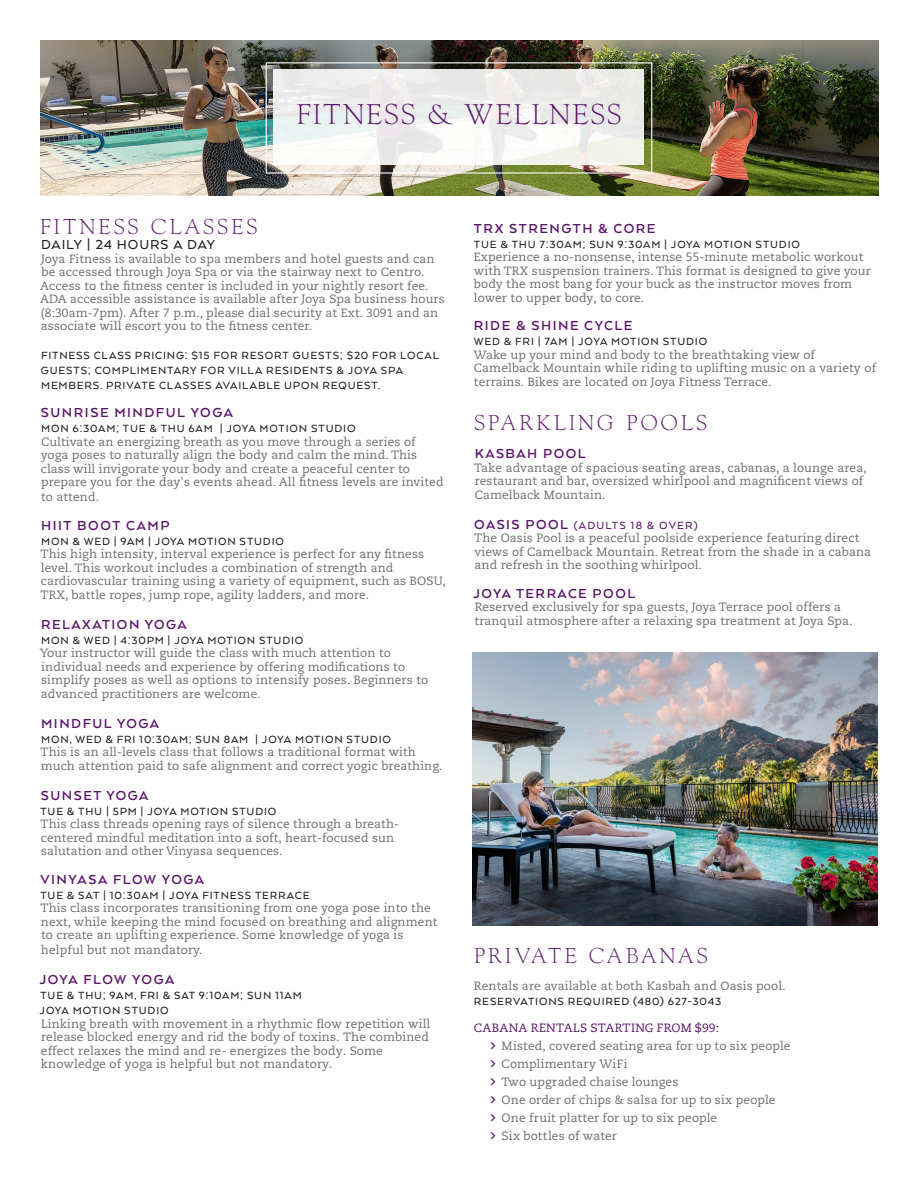
<style>
.page{position:relative;width:918px;height:1188px;background:#fff}
.page>*{position:absolute;margin:0;border:0;box-sizing:border-box;transform-origin:0 0}
.HOLIDAY_SUB_HEADER_M{font:300 30px "Goudy";letter-spacing:.05em;color:#5b166b}
.JOYA_SPA_HEADERS{font:300 22.5px "Goudy";letter-spacing:.12em;color:#5b166b}
.LIVE_WELL_CLASSES{font:700 15px "Arquitecta";letter-spacing:.1em;color:#5b166b}
.JOYA_SPA_SUB_HEADERS{font:700 15px "Arquitecta";letter-spacing:.1em;color:#5b166b}
.MAIN_TEXT{font:500 15px "Arquitecta";letter-spacing:.06em;color:#231f20}
.MAIN_TEXT-2{font:12px/13.5px "Caecilia LT Pro 55 Roman";letter-spacing:.01em;color:#6c6d70}
.LIVE_WELL_CLASSES-2{font:12px/13.5px "Caecilia LT Pro 55 Roman";letter-spacing:.01em;color:#6c6d70}
.LIVE_WELL_CLASSES-3{font:500 12px/15px "Arquitecta";letter-spacing:.07em;color:#231f20}
.MAIN_TEXT-3{font:500 12px "Arquitecta";letter-spacing:.07em;color:#231f20}
.t1{font:12px "Caecilia LT Pro 55 Roman";letter-spacing:.02em;color:#5b166b}
.JOYA_SPA_SUB_HEADERS-2{font:500 12px "Arquitecta";letter-spacing:.1em;color:#5b166b}
.s1{font-family:"Arquitecta";font-weight:500;color:#231f20}
.s2{font-weight:700;font-size:15px}
.s3{font-family:"Arquitecta";font-weight:700;font-size:15px;color:#5b166b}
</style>
<div class="page">
<img style="left:472px;top:652px;width:406px;height:274px">
<img style="left:40px;top:40px;width:839px;height:155px">
<div style="left:266px;top:62px;width:386px;height:112px;border:1px solid #fff"></div>
<div style="left:274px;top:70px;width:370px;height:95px;background:linear-gradient(to bottom,#e8e8e8,#f7f8f6)"></div>
<p class="HOLIDAY_SUB_HEADER_M" style="left:296px;top:96px;width:327px">FITNESS &amp; WELLNESS</p>
<p class="JOYA_SPA_HEADERS" style="left:40px;top:213px;width:219px">FITNESS CLASSES</p>
<p class="MAIN_TEXT" style="left:41px;top:235px;width:176px">DAILY | 24 HOURS A DAY</p>
<p class="MAIN_TEXT-2" style="left:40px;top:252px;width:406px">Joya Fitness is available to spa members and hotel guests and can be accessed through Joya Spa or via the stairway next to Centro.<br>Access to the fitness center is included in your nightly resort fee.<br>ADA accessible assistance is available after Joya Spa business hours (8:30am-7pm). After 7 p.m., please dial security at Ext. 3091 and an associate will escort you to the fitness center.</p>
<p class="LIVE_WELL_CLASSES-3" style="left:41px;top:347px;width:400px">FITNESS CLASS PRICING: $15 FOR RESORT GUESTS; $20 FOR LOCAL<br>GUESTS; COMPLIMENTARY FOR VILLA RESIDENTS &amp; JOYA SPA<br>MEMBERS. PRIVATE CLASSES AVAILABLE UPON REQUEST.</p>
<p class="LIVE_WELL_CLASSES" style="left:41px;top:403px;width:194px">SUNRISE MINDFUL YOGA</p>
<p class="MAIN_TEXT-3" style="left:41px;top:421px;width:316px">MON 6:30AM; TUE &amp; THU 6AM | JOYA MOTION STUDIO</p>
<p class="MAIN_TEXT-2" style="left:41px;top:435px;width:404px">Cultivate an energizing breath as you move through a series of yoga poses to naturally align the body and calm the mind. This class will invigorate your body and create a peaceful center to prepare you for the day's events ahead. All fitness levels are invited</p>
<p class="MAIN_TEXT-2" style="left:41px;top:490px;width:60px">to attend.</p>
<p class="LIVE_WELL_CLASSES" style="left:41px;top:516px;width:130px">HIIT BOOT CAMP</p>
<p class="LIVE_WELL_CLASSES-2" style="left:41px;top:534px;width:407px"><span class="s1">MON &amp; WED | 9AM | JOYA MOTION STUDIO<br></span>This high intensity, interval experience is perfect for any fitness level. This workout includes a combination of strength and cardiovascular training using a variety of equipment, such as BOSU, TRX, battle ropes, jump rope, agility ladders, and more.</p>
<p class="LIVE_WELL_CLASSES" style="left:41px;top:615px;width:147px">RELAXATION YOGA</p>
<p class="MAIN_TEXT-2" style="left:40px;top:633px;width:390px"><span class="s1">MON &amp; WED | 4:30PM | JOYA MOTION STUDIO<br></span>Your instructor will guide the class with much attention to individual needs and experience by offering modifications to simplify poses as well as options to intensify poses. Beginners to advanced practitioners are welcome.</p>
<p class="LIVE_WELL_CLASSES" style="left:41px;top:714px;width:119px">MINDFUL YOGA</p>
<p class="LIVE_WELL_CLASSES-2" style="left:41px;top:732px;width:403px"><span class="s1">MON, WED &amp; FRI 10:30AM; SUN 8AM | JOYA MOTION STUDIO<br></span>This is an all-levels class that follows a traditional format with much attention paid to safe alignment and correct yogic breathing.</p>
<p class="LIVE_WELL_CLASSES" style="left:41px;top:786px;width:109px">SUNSET YOGA</p>
<p class="LIVE_WELL_CLASSES-2" style="left:40px;top:804px;width:360px"><span class="s1">TUE &amp; THU | 5PM | JOYA MOTION STUDIO<br></span>This class threads opening rays of silence through a breath&shy;centered mindful meditation into a soft, heart-focused sun salutation and other Vinyasa sequences.</p>
<p class="LIVE_WELL_CLASSES" style="left:40px;top:870px;width:165px">VINYASA FLOW YOGA</p>
<p class="LIVE_WELL_CLASSES-2" style="left:40px;top:888px;width:399px"><span class="s1">TUE &amp; SAT | 10:30AM | JOYA FITNESS TERRACE<br></span>This class incorporates transitioning from one yoga pose into the next, while keeping the mind focused on breathing and alignment to create an uplifting experience. Some knowledge of yoga is</p>
<p class="LIVE_WELL_CLASSES-2" style="left:41px;top:943px;width:163px">helpful but not mandatory.</p>
<p class="LIVE_WELL_CLASSES" style="left:39px;top:970px;width:137px">JOYA FLOW YOGA</p>
<p class="MAIN_TEXT-3" style="left:40px;top:988px;width:263px">TUE &amp; THU; 9AM, FRI &amp; SAT 9:10AM; SUN 11AM</p>
<p class="MAIN_TEXT-2" style="left:40px;top:1003px;width:392px"><span class="s1">JOYA MOTION STUDIO<br></span>Linking breath with movement in a rhythmic flow repetition will release blocked energy and rid the body of toxins. The combined effect relaxes the mind and re- energizes the body. Some knowledge of yoga is helpful but not mandatory.</p>
<p class="LIVE_WELL_CLASSES" style="left:474px;top:219px;width:183px">TRX STRENGTH &amp; CORE</p>
<p class="LIVE_WELL_CLASSES-2" style="left:474px;top:237px;width:398px"><span class="s1">TUE &amp; THU 7:30AM; SUN 9:30AM | JOYA MOTION STUDIO<br></span>Experience a no-nonsense, intense 55-minute metabolic workout with TRX suspension trainers. This format is designed to give your body the most bang for your buck as the instructor moves from lower to upper body, to core.</p>
<p class="LIVE_WELL_CLASSES" style="left:474px;top:317px;width:160px">RIDE &amp; SHINE CYCLE</p>
<p class="LIVE_WELL_CLASSES-2" style="left:474px;top:334px;width:404px"><span class="s1">WED &amp; FRI | 7AM | JOYA MOTION STUDIO<br></span>Wake up your mind and body to the breathtaking view of Camelback Mountain while riding to uplifting music on a variety of terrains. Bikes are located on Joya Fitness Terrace.</p>
<p class="JOYA_SPA_HEADERS" style="left:474px;top:409px;width:235px">SPARKLING POOLS</p>
<p class="JOYA_SPA_SUB_HEADERS" style="left:475px;top:444px;width:113px">KASBAH POOL</p>
<p class="MAIN_TEXT-2" style="left:474px;top:461px;width:394px">Take advantage of spacious seating areas, cabanas, a lounge area, restaurant and bar, oversized whirlpool and magnificent views of<br>Camelback Mountain.</p>
<p class="JOYA_SPA_SUB_HEADERS-2" style="left:474px;top:518px;width:225px"><span class="s2">OASIS POOL</span> (ADULTS 18 &amp; OVER)</p>
<p class="MAIN_TEXT-2" style="left:474px;top:531px;width:398px">The Oasis Pool is a peaceful poolside experience featuring direct views of Camelback Mountain. Retreat from the shade in a cabana and refresh in the soothing whirlpool.</p>
<p class="JOYA_SPA_SUB_HEADERS" style="left:473px;top:584px;width:164px">JOYA TERRACE POOL</p>
<p class="MAIN_TEXT-2" style="left:475px;top:600px;width:380px">Reserved exclusively for spa guests, Joya Terrace pool offers a tranquil atmosphere after a relaxing spa treatment at Joya Spa.</p>
<p class="JOYA_SPA_HEADERS" style="left:474px;top:942px;width:235px">PRIVATE CABANAS</p>
<p class="MAIN_TEXT-2" style="left:474px;top:978px;width:313px;line-height:15px">Rentals are available at both Kasbah and Oasis pool.<br><span class="s1">RESERVATIONS REQUIRED (480) 627-3043</span></p>
<p class="t1" style="left:474px;top:1020px;width:247px">CABANA RENTALS STARTING FROM $99:</p>
<p class="MAIN_TEXT-2" style="left:490px;top:1039px;width:302px"><span class="s3">&gt;</span> Misted, covered seating area for up to six people</p>
<p class="MAIN_TEXT-2" style="left:490px;top:1057px;width:139px"><span class="s3">&gt;</span> Complimentary WiFi</p>
<p class="MAIN_TEXT-2" style="left:490px;top:1075px;width:190px"><span class="s3">&gt;</span> Two upgraded chaise lounges</p>
<p class="MAIN_TEXT-2" style="left:490px;top:1093px;width:287px"><span class="s3">&gt;</span> One order of chips &amp; salsa for up to six people</p>
<p class="MAIN_TEXT-2" style="left:490px;top:1111px;width:229px"><span class="s3">&gt;</span> One fruit platter for up to six people</p>
<p class="MAIN_TEXT-2" style="left:490px;top:1129px;width:128px"><span class="s3">&gt;</span> Six bottles of water</p>
</div>
